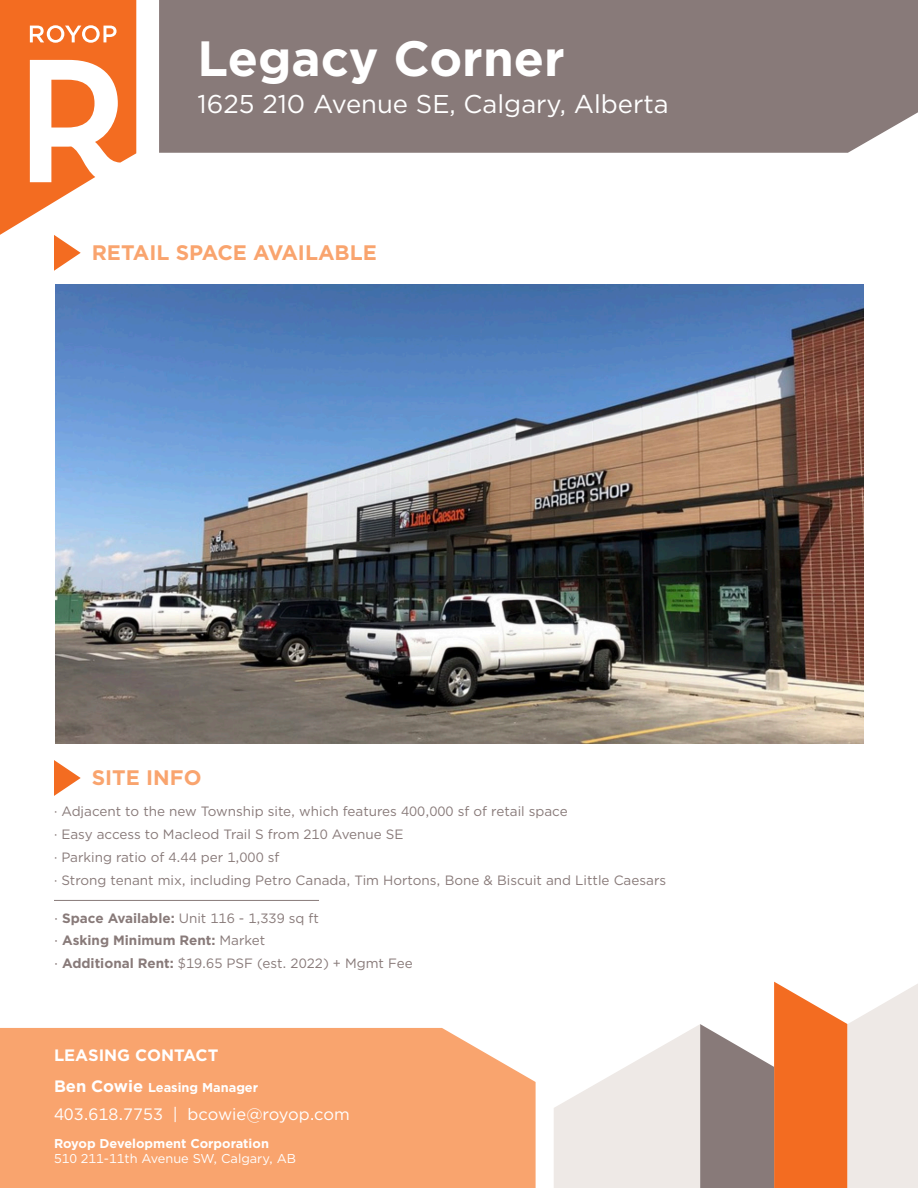
<style>
.page{position:relative;width:918px;height:1188px;background:#fff}
.page>*{position:absolute;margin:0;border:0;box-sizing:border-box;transform-origin:0 0}
.t1{font:700 49.5px "Gotham";color:#fff}
.t2{font:25.65px "Gotham";color:#fff}
.t3{font:700 21px "Gotham";color:#f9a46e}
.t4{font:16.5px "Gotham";color:#fff}
.t5{font:700 16.5px "Gotham";color:#fff}
.Site_Info_Bullets{font:13.5px "Gotham";color:#887a79}
.Paragraph_Style_1{font:13.5px "Gotham";color:#887a79}
.Site_Info_Bullets-2{font:700 13.5px "Gotham";color:#887a79}
.t6{font:12.75px/15.3px "Gotham";color:#fff}
.t7{font:700 12.75px "Gotham";color:#fff}
.s1{font-weight:700}
.s2{font-weight:400}
.s3{font-size:16.5px}
</style>
<div class="page">
<svg style="left:554px;top:982px;width:364px;height:206px"></svg>
<div style="left:159px;top:0;width:759px;height:153px;background:#887a79"></div>
<div style="left:0;top:1028px;width:536px;height:160px;background:#f9a46e"></div>
<img style="left:55px;top:284px;width:809px;height:459px">
<svg style="left:0;top:0;width:136px;height:271px"></svg>
<svg style="left:54px;top:760px;width:27px;height:36px"></svg>
<hr style="left:54px;top:900px;width:265px;height:1px;background:#887a79">
<p class="t1" style="left:198px;top:26px;width:369px">Legacy Corner</p>
<p class="t2" style="left:198px;top:87px;width:473px">1625 210 Avenue SE, Calgary, Alberta</p>
<p class="t3" style="left:92px;top:239px;width:287px">RETAIL SPACE AVAILABLE</p>
<p class="t3" style="left:92px;top:764px;width:111px">SITE INFO</p>
<p class="Site_Info_Bullets" style="left:54px;top:802px;width:515px">· Adjacent to the new Township site, which features 400,000 sf of retail space</p>
<p class="Site_Info_Bullets" style="left:54px;top:825px;width:351px">· Easy access to Macleod Trail S from 210 Avenue SE</p>
<p class="Site_Info_Bullets" style="left:54px;top:848px;width:227px">· Parking ratio of 4.44 per 1,000 sf</p>
<p class="Site_Info_Bullets" style="left:54px;top:871px;width:614px">· Strong tenant mix, including Petro Canada, Tim Hortons, Bone &amp; Biscuit and Little Caesars</p>
<p class="Paragraph_Style_1" style="left:54px;top:910px;width:267px">· <span class="s1">Space Available:</span> Unit 116 - 1,339 sq ft</p>
<p class="Site_Info_Bullets-2" style="left:54px;top:932px;width:213px"><span class="s2">·</span> Asking Minimum Rent: <span class="s2">Market</span></p>
<p class="Site_Info_Bullets" style="left:54px;top:955px;width:360px">· <span class="s1">Additional Rent:</span> $19.65 PSF (est. 2022) + Mgmt Fee</p>
<p class="t5" style="left:54px;top:1044px;width:166px">LEASING CONTACT</p>
<p class="t7" style="left:54px;top:1079px;width:206px"><span class="s3">Ben Cowie</span> Leasing Manager</p>
<p class="t4" style="left:54px;top:1103px;width:297px">403.618.7753 | bcowie@royop.com</p>
<p class="t6" style="left:54px;top:1135px;width:244px"><span class="s1">Royop Development Corporation<br></span>510 211-11th Avenue SW, Calgary, AB</p>
</div>
